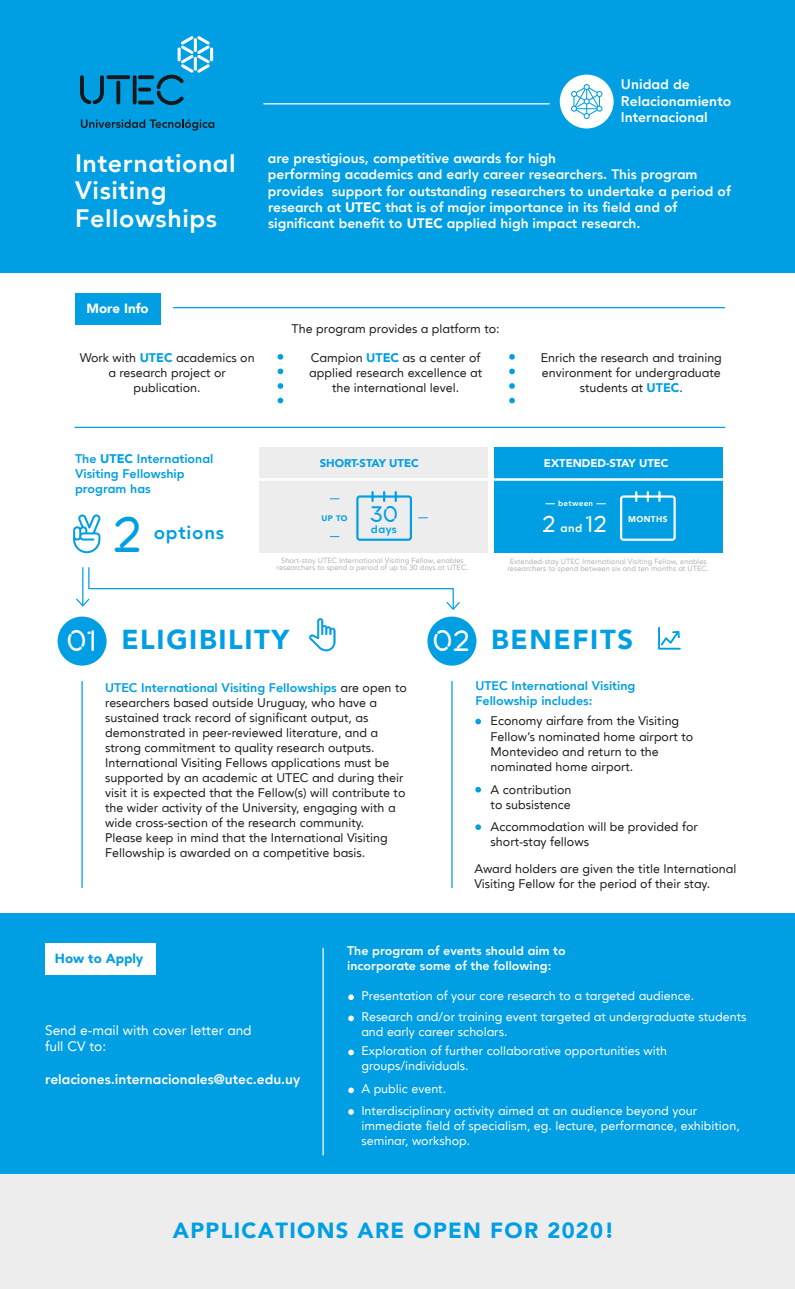
<style>
.page{position:relative;width:795px;height:1289px;background:#fff}
.page>*{position:absolute;margin:0;border:0;box-sizing:border-box;transform-origin:0 0}
.t1{font:47.12px "UTEC Gruesa";color:#009ee3}
.t2{font:27.5px "UTEC Gruesa";color:#fff}
.t3{font:900 27.38px "UTE Ctxt";letter-spacing:.06em;color:#009ee3}
.t4{font:800 25.12px/27.8px "UTE Ctxt";letter-spacing:.02em;color:#fff}
.t5{font:900 21.88px "UTE Ctxt";letter-spacing:.06em;color:#009ee3}
.t6{font:21.62px "UTEC Gruesa";color:#fff}
.t7{font:21px "UTEC Gruesa";color:#009ee3}
.t8{font:800 18.75px "UTE Ctxt";letter-spacing:.04em;color:#009ee3}
.t9{font:800 14px/16.8px "UTE Ctxt";color:#fff}
.t10{font:800 13.75px/16.2px "UTE Ctxt";color:#fff}
.t11{font:13.75px/16.5px "UTE Ctxt Roman";color:#fff}
.t12{font:900 13.38px "UTE Ctxt";color:#009ee3}
.t13{font:900 13.38px "UTE Ctxt";color:#fff}
.t14{font:12.5px/15px "UTE Ctxt Roman";color:#1d1d1b}
.t15{font:12.5px/15px "UTE Ctxt Roman";color:#fff}
.t16{font:800 12.5px/15px "UTE Ctxt";color:#009ee3}
.t17{font:800 12.5px/15px "UTE Ctxt";color:#fff}
.t18{font:900 11.25px "UTE Ctxt";color:#fff}
.t19{font:900 11.25px "UTE Ctxt";color:#009ee3}
.t20{font:800 11.12px "UTE Ctxt";color:#009ee3}
.t21{font:900 8.38px "UTE Ctxt";letter-spacing:.04em;color:#fff}
.t22{font:800 8px "UTE Ctxt";letter-spacing:.04em;color:#fff}
.t23{font:900 8px "UTE Ctxt";color:#009ee3}
.t24{font:7.5px/7.5px "UTE Ctxt Roman";color:#b2b2b1;text-align:center}
.s1{font-weight:900}
.s2{font-family:"UTE Ctxt";font-weight:900;color:#009ee3}
.s3{font-family:"UTE Ctxt";font-weight:800;font-size:11.5px}
.s4{font-family:"UTE Ctxt Roman";font-weight:400;color:#1d1d1b}
.s5{font-family:"UTEC Gruesa";font-weight:400;font-size:27.5px;color:#fff}
</style>
<div class="page">
<div style="left:0;top:913px;width:795px;height:264px;background:#009ee3"></div>
<div style="left:0;top:1174px;width:795px;height:114px;background:#ededed"></div>
<div style="left:0;top:0;width:795px;height:272px;background:#009ee3"></div>
<div style="left:58px;top:616px;width:49px;height:49px;background:#009ee3;border-radius:50%"></div>
<hr style="left:264px;top:103px;width:285px;height:1px;background:#fff">
<hr style="left:75px;top:427px;width:649px;height:1px;background:#009ee3">
<hr style="left:173px;top:307px;width:552px;height:1px;background:#009ee3">
<div style="left:75px;top:293px;width:86px;height:31px;background:#009ee3"></div>
<svg style="left:278px;top:354px;width:5px;height:5px"></svg>
<svg style="left:278px;top:368px;width:5px;height:6px"></svg>
<svg style="left:278px;top:383px;width:5px;height:6px"></svg>
<svg style="left:278px;top:398px;width:5px;height:5px"></svg>
<svg style="left:509px;top:354px;width:6px;height:5px"></svg>
<svg style="left:509px;top:368px;width:6px;height:6px"></svg>
<svg style="left:509px;top:383px;width:6px;height:6px"></svg>
<svg style="left:509px;top:398px;width:6px;height:5px"></svg>
<hr style="left:81px;top:681px;width:2px;height:206px;background:#009ee3">
<div style="left:427px;top:616px;width:49px;height:49px;background:#009ee3;border-radius:50%"></div>
<hr style="left:451px;top:681px;width:1px;height:206px;background:#009ee3">
<svg style="left:475px;top:718px;width:6px;height:6px"></svg>
<svg style="left:475px;top:786px;width:6px;height:6px"></svg>
<svg style="left:475px;top:824px;width:6px;height:6px"></svg>
<svg style="left:309px;top:618px;width:26px;height:33px"></svg>
<svg style="left:658px;top:627px;width:23px;height:22px"></svg>
<div style="left:45px;top:943px;width:110px;height:31px;background:#fff"></div>
<hr style="left:322px;top:948px;width:2px;height:206px;background:#fff">
<svg style="left:348px;top:994px;width:6px;height:6px"></svg>
<svg style="left:348px;top:1015px;width:6px;height:6px"></svg>
<svg style="left:348px;top:1049px;width:6px;height:6px"></svg>
<svg style="left:348px;top:1109px;width:6px;height:5px"></svg>
<svg style="left:348px;top:1087px;width:6px;height:6px"></svg>
<div style="left:259px;top:447px;width:229px;height:105px;background:#ededed"></div>
<div style="left:494px;top:447px;width:229px;height:105px;background:#009ee3"></div>
<svg style="left:356px;top:491px;width:56px;height:50px"></svg>
<hr style="left:245px;top:478px;width:489px;height:3px;background:#fff">
<svg style="left:73px;top:514px;width:28px;height:39px"></svg>
<svg style="left:76px;top:567px;width:384px;height:43px"></svg>
<svg style="left:620px;top:491px;width:56px;height:50px"></svg>
<div style="left:560px;top:75px;width:53px;height:53px;background:#fff;border-radius:50%"></div>
<svg style="left:571px;top:84px;width:31px;height:35px"></svg>
<svg style="left:116px;top:81px;width:4px;height:23px"></svg>
<svg style="left:106px;top:75px;width:24px;height:4px"></svg>
<svg style="left:138px;top:75px;width:16px;height:4px"></svg>
<svg style="left:133px;top:75px;width:4px;height:29px"></svg>
<hr style="left:210px;top:47px;width:3px;height:14px;background:#fff;border-radius:2px">
<svg style="left:80px;top:75px;width:24px;height:29px"></svg>
<svg style="left:157px;top:36px;width:53px;height:69px"></svg>
<hr style="left:138px;top:101px;width:16px;height:3px;background:#1a171b;border-radius:2px">
<svg style="left:138px;top:88px;width:13px;height:3px"></svg>
<svg style="left:81px;top:119px;width:133px;height:12px"></svg>
<h3 class="t4" style="left:75px;top:149px;width:162px">International<br>Visiting<br>Fellowships</h3>
<p class="t13" style="left:87px;top:300px;width:64px">More Info</p>
<p class="t9" style="left:621px;top:76px;width:112px">Unidad de<br>Relacionamiento<br>Internacional</p>
<p class="t10" style="left:268px;top:150px;width:464px">are prestigious, competitive awards for high<br>performing academics and early career researchers. This program provides support for outstanding researchers to undertake a period of research at <span class="s1">UTEC</span> that is of major importance in its field and of significant benefit to <span class="s1">UTEC</span> applied high impact research.</p>
<p class="t14" style="left:292px;top:321px;width:209px">The program provides a platform to:</p>
<p class="t14" style="left:80px;top:350px;width:176px;text-align:center">Work with <span class="s2">UTEC</span> academics on a research project or publication.</p>
<p class="t14" style="left:309px;top:350px;width:174px;text-align:center">Campion <span class="s2">UTEC</span> as a center of applied research excellence at the international level.</p>
<p class="t14" style="left:541px;top:350px;width:183px;text-align:center">Enrich the research and training environment for undergraduate students at <span class="s2">UTEC</span>.</p>
<p class="t16" style="left:75px;top:451px;width:140px">The <span class="s1">UTEC</span> International<br>Visiting Fellowship program has</p>
<h1 class="t1" style="left:113px;top:508px;width:31px">2</h1>
<h3 class="t8" style="left:154px;top:522px;width:72px">options</h3>
<p class="t19" style="left:320px;top:456px;width:100px">SHORT-STAY UTEC</p>
<p class="t18" style="left:544px;top:456px;width:126px">EXTENDED-STAY UTEC</p>
<h3 class="t7" style="left:370px;top:502px;width:30px">30</h3>
<p class="t20" style="left:371px;top:522px;width:27px">days</p>
<p class="t22" style="left:558px;top:498px;width:36px">between</p>
<p class="t23" style="left:322px;top:513px;width:27px">UP TO</p>
<h3 class="t6" style="left:542px;top:512px;width:66px">2 <span class="s3">and</span> 12</h3>
<p class="t21" style="left:628px;top:514px;width:41px">MONTHS</p>
<p class="t24" style="left:276px;top:556px;width:193px">Short-stay UTEC International Visiting Fellow, enables researchers to spend a period of up to 30 days at UTEC.</p>
<p class="t24" style="left:507px;top:557px;width:203px;text-align:left">Extended-stay UTEC International Visiting Fellow, enables researchers to spend between six and ten months at UTEC.</p>
<h2 class="t2" style="left:67px;top:626px;width:32px">01</h2>
<h3 class="t3" style="left:121px;top:623px;width:169px">ELIGIBILITY</h3>
<p class="t16" style="left:105px;top:680px;width:303px">UTEC International Visiting Fellowships <span class="s4">are open to</span></p>
<p class="t14" style="left:105px;top:695px;width:302px">researchers based outside Uruguay, who have a sustained track record of significant output, as demonstrated in peer-reviewed literature, and a strong commitment to quality research outputs.<br>International Visiting Fellows applications must be supported by an academic at UTEC and during their visit it is expected that the Fellow(s) will contribute to the wider activity of the University, engaging with a wide cross-section of the research community.<br>Please keep in mind that the International Visiting Fellowship is awarded on a competitive basis.</p>
<h3 class="t3" style="left:432px;top:623px;width:202px"><span class="s5">02</span> BENEFITS</h3>
<p class="t16" style="left:475px;top:678px;width:162px">UTEC International Visiting<br>Fellowship includes:</p>
<p class="t14" style="left:491px;top:713px;width:204px">Economy airfare from the Visiting<br>Fellow’s nominated home airport to<br>Montevideo and return to the nominated home airport.</p>
<p class="t14" style="left:491px;top:781px;width:82px">A contribution to subsistence</p>
<p class="t14" style="left:491px;top:819px;width:209px">Accommodation will be provided for short-stay fellows</p>
<p class="t14" style="left:474px;top:860px;width:263px">Award holders are given the title International<br>Visiting Fellow for the period of their stay.</p>
<p class="t12" style="left:55px;top:950px;width:90px">How to Apply</p>
<p class="t11" style="left:45px;top:1021px;width:208px">Send e-mail with cover letter and full CV to:</p>
<p class="t10" style="left:45px;top:1071px;width:257px">relaciones.internacionales@utec.edu.uy</p>
<p class="t17" style="left:347px;top:943px;width:220px">The program of events should aim to incorporate some of the following:</p>
<p class="t15" style="left:361px;top:985px;width:386px;line-height:21.1px">Presentation of your core research to a targeted audience.<br>Research and/or training event targeted at undergraduate students</p>
<p class="t15" style="left:361px;top:1022px;width:307px;line-height:19px">and early career scholars.<br>Exploration of further collaborative opportunities with</p>
<p class="t15" style="left:361px;top:1058px;width:109px">groups/individuals.</p>
<p class="t15" style="left:361px;top:1103px;width:380px">Interdisciplinary activity aimed at an audience beyond your immediate field of specialism, eg. lecture, performance, exhibition, seminar, workshop.</p>
<p class="t15" style="left:361px;top:1081px;width:86px">A public event.</p>
<h3 class="t5" style="left:173px;top:1216px;width:443px">APPLICATIONS ARE OPEN FOR 2020!</h3>
</div>
